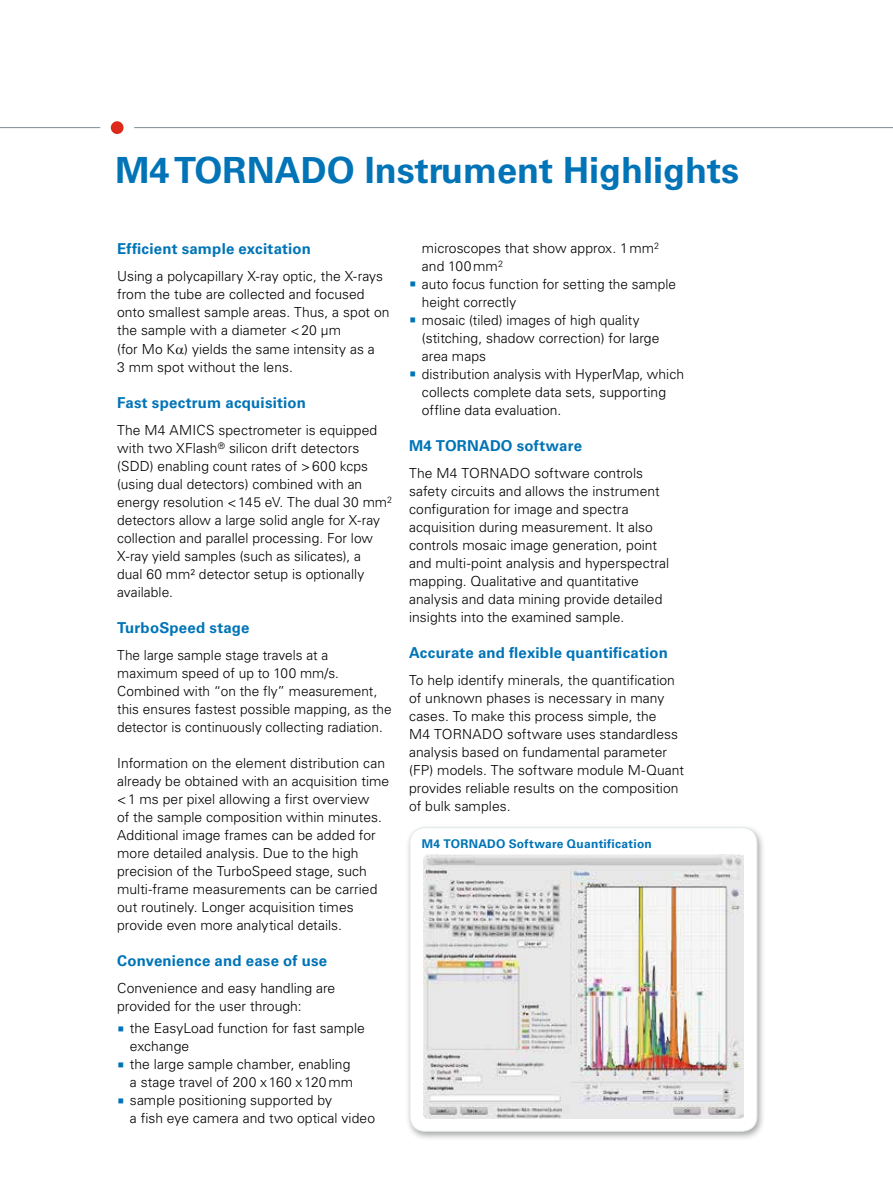
<style>
.page{position:relative;width:893px;height:1187px;background:#fff}
.page>*{position:absolute;margin:0;border:0;box-sizing:border-box;transform-origin:0 0}
.t1{font:700 36px "Univers LT Std";color:#0074b7}
.t2{font:700 15px "Univers LT Std";letter-spacing:.015em;color:#0074b7}
.t3{font:300 13.8px/18px "Univers LT Std";letter-spacing:.005em;color:#000}
.t4{font:700 12px "Univers LT Std";letter-spacing:.02em;color:#0074b7}
</style>
<div class="page">
<div style="left:111px;top:121px;width:13px;height:13px;background:#dc291a;border-radius:50%"></div>
<hr style="left:134px;top:127px;width:759px;height:1px;background:#808e96">
<hr style="left:0;top:127px;width:100px;height:1px;background:#808e96">
<div style="left:405px;top:823px;width:361px;height:317px;background:#000;opacity:.35"></div>
<div style="left:410px;top:827px;width:347px;height:304px;background:#fff;border-radius:15px"></div>
<img style="left:424px;top:854px;width:320px;height:264px">
<div style="left:410px;top:827px;width:347px;height:304px;border:1px solid #e3e9ec;border-radius:15px"></div>
<h1 class="t1" style="left:115px;top:150px;width:625px">M4 TORNADO Instrument Highlights</h1>
<p class="t2" style="left:117px;top:239px;width:195px">Efficient sample excitation</p>
<p class="t3" style="left:117px;top:267px;width:274px">Using a polycapillary X-ray optic, the X-rays from the tube are collected and focused onto smallest sample areas. Thus, a spot on the sample with a diameter &lt;20 µm<br>(for Mo K ) yields the same intensity as a<br>3 mm spot without the lens.</p>
<p class="t2" style="left:117px;top:393px;width:190px">Fast spectrum acquisition</p>
<p class="t3" style="left:117px;top:420px;width:276px">The M4 AMICS spectrometer is equipped with two XFlash<sup>®</sup> silicon drift detectors (SDD) enabling count rates of &gt;600 kcps (using dual detectors) combined with an energy resolution &lt;145 eV. The dual 30 mm<sup>2 </sup>detectors allow a large solid angle for X-ray collection and parallel processing. For low X-ray yield samples (such as silicates), a<br>dual 60 mm² detector setup is optionally available.</p>
<p class="t2" style="left:117px;top:618px;width:134px">TurboSpeed stage</p>
<p class="t3" style="left:117px;top:645px;width:276px">The large sample stage travels at a maximum speed of up to 100 mm/s.<br>Combined with “on the fly” measurement, this ensures fastest possible mapping, as the detector is continuously collecting radiation.</p>
<p class="t3" style="left:117px;top:753px;width:274px">Information on the element distribution can already be obtained with an acquisition time &lt;1 ms per pixel allowing a first overview<br>of the sample composition within minutes.<br>Additional image frames can be added for more detailed analysis. Due to the high precision of the TurboSpeed stage, such multi-frame measurements can be carried out routinely. Longer acquisition times provide even more analytical details.</p>
<p class="t2" style="left:117px;top:951px;width:212px">Convenience and ease of use</p>
<p class="t3" style="left:117px;top:978px;width:220px">Convenience and easy handling are provided for the user through:</p>
<p class="t3" style="left:130px;top:1019px;width:247px">the EasyLoad function for fast sample exchange<br>the large sample chamber, enabling<br>a stage travel of 200 x160 x120mm sample positioning supported by<br>a fish eye camera and two optical video</p>
<p class="t3" style="left:422px;top:239px;width:264px">microscopes that show approx. 1mm<sup>2 </sup>and 100mm<sup>2<br></sup>auto focus function for setting the sample height correctly<br>mosaic (tiled) images of high quality (stitching, shadow correction) for large area maps<br>distribution analysis with HyperMap, which collects complete data sets, supporting offline data evaluation.</p>
<p class="t2" style="left:409px;top:437px;width:174px">M4 TORNADO software</p>
<p class="t3" style="left:409px;top:464px;width:262px">The M4 TORNADO software controls safety circuits and allows the instrument configuration for image and spectra acquisition during measurement. It also controls mosaic image generation, point and multi-point analysis and hyperspectral mapping. Qualitative and quantitative analysis and data mining provide detailed insights into the examined sample.</p>
<p class="t2" style="left:409px;top:644px;width:260px">Accurate and flexible quantification</p>
<p class="t3" style="left:409px;top:671px;width:276px">To help identify minerals, the quantification of unknown phases is necessary in many cases. To make this process simple, the<br>M4 TORNADO software uses standardless analysis based on fundamental parameter (FP) models. The software module M-Quant provides reliable results on the composition of bulk samples.</p>
<p class="t4" style="left:422px;top:836px;width:231px">M4 TORNADO Software Quantification</p>
</div>
